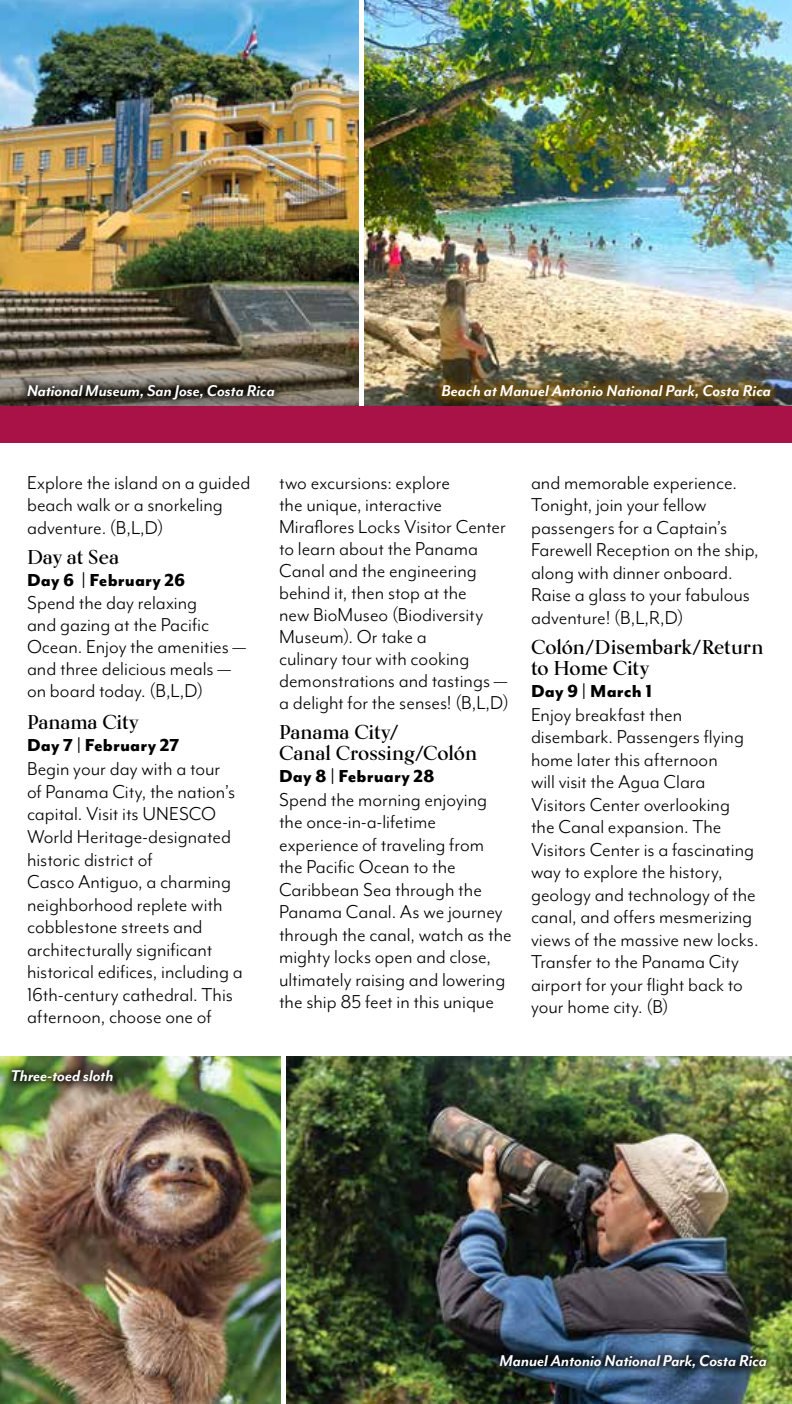
<style>
.page{position:relative;width:792px;height:1404px;background:#fff}
.page>*{position:absolute;margin:0;border:0;box-sizing:border-box;transform-origin:0 0}
.t1{font:21.6px/22.6px "Mr Eaves Mod OT";color:#000}
.t2{font:700 20px/21px "Kumlien Pro";letter-spacing:-.005em;color:#000}
.t3{font:800 20px "Mr Eaves Mod OT";letter-spacing:.005em;color:#000}
.t4{font:italic 700 18px "Mr Eaves Mod OT";letter-spacing:-.005em;color:#fff}
</style>
<div class="page">
<img style="left:0;top:0;width:359px;height:321px">
<svg style="left:0;top:321px;width:359px;height:85px;background:#6a6152"></svg>
<img style="left:364px;top:0;width:428px;height:406px">
<img style="left:287px;top:1056px;width:505px;height:348px">
<img style="left:0;top:1056px;width:281px;height:348px">
<div style="left:1px;top:1059px;width:122px;height:33px;background:#000;opacity:.75"></div>
<div style="left:490px;top:1344px;width:287px;height:36px;background:#000;opacity:.75"></div>
<div style="left:433px;top:376px;width:347px;height:31px;background:#7e5200;opacity:.61"></div>
<div style="left:0;top:406px;width:792px;height:37px;background:#a81246"></div>
<div style="left:17px;top:374px;width:268px;height:37px;background:#000;opacity:.75"></div>
<p class="t4" style="left:27px;top:381px;width:249px">National Museum, San Jose, Costa Rica</p>
<p class="t4" style="left:441px;top:381px;width:331px">Beach at Manuel Antonio National Park, Costa Rica</p>
<p class="t1" style="left:27px;top:471px;width:225px">Explore the island on a guided beach walk or a snorkeling adventure. (B,L,D)</p>
<p class="t2" style="left:27px;top:546px;width:94px">Day at Sea</p>
<p class="t3" style="left:27px;top:568px;width:160px">Day 6 | February 26</p>
<p class="t1" style="left:27px;top:592px;width:221px;line-height:22px">Spend the day relaxing<br>and gazing at the Pacific<br>Ocean. Enjoy the amenities — and three delicious meals — on board today. (B,L,D)</p>
<p class="t2" style="left:27px;top:711px;width:113px">Panama City</p>
<p class="t3" style="left:27px;top:734px;width:154px">Day 7 | February 27</p>
<p class="t1" style="left:27px;top:758px;width:217px">Begin your day with a tour<br>of Panama City, the nation’s capital. Visit its UNESCO<br>World Heritage‑designated historic district of<br>Casco Antiguo, a charming neighborhood replete with cobblestone streets and architecturally significant historical edifices, including a<br>16th‑century cathedral. This afternoon, choose one of</p>
<p class="t4" style="left:11px;top:1066px;width:104px">Three-toed sloth</p>
<p class="t1" style="left:279px;top:471px;width:231px;line-height:22px">two excursions: explore<br>the unique, interactive<br>Miraflores Locks Visitor Center to learn about the Panama<br>Canal and the engineering behind it, then stop at the<br>new BioMuseo (Biodiversity<br>Museum). Or take a<br>culinary tour with cooking demonstrations and tastings — a delight for the senses! (B,L,D)</p>
<p class="t2" style="left:279px;top:721px;width:199px">Panama City/<br>Canal Crossing/Colón</p>
<p class="t3" style="left:279px;top:764px;width:157px">Day 8 | February 28</p>
<p class="t1" style="left:279px;top:788px;width:234px">Spend the morning enjoying the once-in-a-lifetime experience of traveling from the Pacific Ocean to the<br>Caribbean Sea through the<br>Panama Canal. As we journey through the canal, watch as the mighty locks open and close, ultimately raising and lowering the ship 85 feet in this unique</p>
<p class="t1" style="left:531px;top:471px;width:229px">and memorable experience.<br>Tonight, join your fellow passengers for a Captain’s<br>Farewell Reception on the ship, along with dinner onboard.<br>Raise a glass to your fabulous adventure! (B,L,R,D)</p>
<p class="t2" style="left:531px;top:636px;width:234px">Colón/Disembark/Return to Home City</p>
<p class="t3" style="left:531px;top:679px;width:123px">Day 9 | March 1</p>
<p class="t1" style="left:531px;top:703px;width:229px">Enjoy breakfast then disembark. Passengers flying home later this afternoon<br>will visit the Agua Clara<br>Visitors Center overlooking the Canal expansion. The<br>Visitors Center is a fascinating way to explore the history, geology and technology of the canal, and offers mesmerizing views of the massive new locks.<br>Transfer to the Panama City airport for your flight back to your home city. (B)</p>
<p class="t4" style="left:500px;top:1351px;width:269px">Manuel Antonio National Park, Costa Rica</p>
</div>
